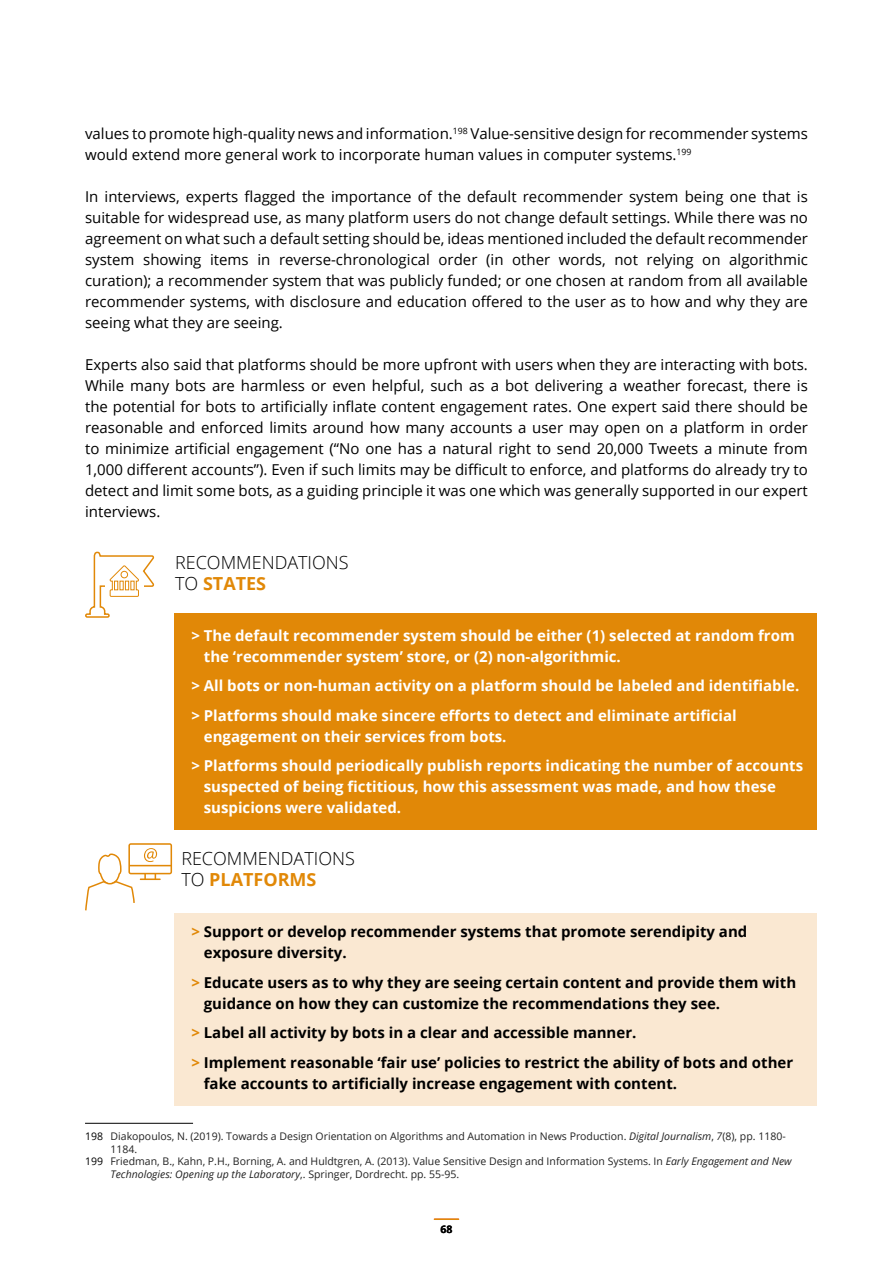
<style>
.page{position:relative;width:893px;height:1263px;background:#fff}
.page>*{position:absolute;margin:0;border:0;box-sizing:border-box;transform-origin:0 0}
.t1{font:300 18px/20.7px "Open Sans";color:#000}
.t2{font:15px/21px "Open Sans";color:#000;text-align:justify}
.t3{font:700 15px/21px "Open Sans";color:#fff}
.t4{font:700 15px/21px "Open Sans";color:#000}
.t5{font:10.5px "Open Sans";color:#222}
.t6{font:italic 10.5px "Open Sans";color:#222}
.t7{font:700 10.5px "Open Sans";color:#000}
.s1{font-weight:700;color:#e18807}
.s2{color:#e18807}
.s3{color:#000}
.s4{font-style:italic}
.s5{font-style:normal}
</style>
<div class="page">
<hr style="left:434px;top:1218px;width:24px;height:2px;background:#e18807">
<div style="left:174px;top:613px;width:642px;height:65px;background:#e18807"></div>
<div style="left:174px;top:664px;width:642px;height:43px;background:#e18807"></div>
<div style="left:174px;top:693px;width:642px;height:65px;background:#e18807"></div>
<div style="left:174px;top:744px;width:642px;height:85px;background:#e18807"></div>
<div style="left:174px;top:913px;width:642px;height:61px;background:#fae8d2"></div>
<div style="left:174px;top:963px;width:642px;height:62px;background:#fae8d2"></div>
<div style="left:174px;top:1014px;width:642px;height:40px;background:#fae8d2"></div>
<div style="left:174px;top:1043px;width:642px;height:63px;background:#fae8d2"></div>
<svg style="left:85px;top:551px;width:70px;height:67px"></svg>
<hr style="left:85px;top:1123px;width:108px;height:1px;background:#000">
<svg style="left:85px;top:843px;width:87px;height:68px"></svg>
<p class="t2" style="left:85px;top:123px;width:724px">values to promote high-quality news and information.<sup>198</sup> Value-sensitive design for recommender systems would extend more general work to incorporate human values in computer systems.<sup>199</sup></p>
<p class="t2" style="left:85px;top:186px;width:724px">In interviews, experts flagged the importance of the default recommender system being one that is suitable for widespread use, as many platform users do not change default settings. While there was no agreement on what such a default setting should be, ideas mentioned included the default recommender system showing items in reverse-chronological order (in other words, not relying on algorithmic curation); a recommender system that was publicly funded; or one chosen at random from all available recommender systems, with disclosure and education offered to the user as to how and why they are seeing what they are seeing.</p>
<p class="t2" style="left:85px;top:354px;width:724px">Experts also said that platforms should be more upfront with users when they are interacting with bots.<br>While many bots are harmless or even helpful, such as a bot delivering a weather forecast, there is the potential for bots to artificially inflate content engagement rates. One expert said there should be reasonable and enforced limits around how many accounts a user may open on a platform in order to minimize artificial engagement (“No one has a natural right to send 20,000 Tweets a minute from 1,000 different accounts”). Even if such limits may be difficult to enforce, and platforms do already try to detect and limit some bots, as a guiding principle it was one which was generally supported in our expert interviews.</p>
<p class="t1" style="left:175px;top:552px;width:175px">RECOMMENDATIONS<br>TO <span class="s1">STATES</span></p>
<p class="t3" style="left:204px;top:624px;width:592px;text-indent:-12px">&gt; The default recommender system should be either (1) selected at random from the ‘recommender system’ store, or (2) non-algorithmic.</p>
<p class="t3" style="left:191px;top:670px;width:610px;line-height:29.5px">&gt; All bots or non-human activity on a platform should be labeled and identifiable. &gt; Platforms should make sincere efforts to detect and eliminate artificial</p>
<p class="t3" style="left:191px;top:721px;width:613px;line-height:29.5px;text-indent:12px">engagement on their services from bots.<br>&gt; Platforms should periodically publish reports indicating the number of accounts</p>
<p class="t3" style="left:204px;top:776px;width:574px">suspected of being fictitious, how this assessment was made, and how these suspicions were validated.</p>
<p class="t1" style="left:181px;top:848px;width:175px">RECOMMENDATIONS<br>TO <span class="s1">PLATFORMS</span></p>
<p class="t4" style="left:204px;top:921px;width:545px;text-indent:-12px"><span class="s2">&gt;</span> Support or develop recommender systems that promote serendipity and exposure diversity.</p>
<p class="t4" style="left:204px;top:971px;width:594px;text-indent:-12px"><span class="s2">&gt;</span> Educate users as to why they are seeing certain content and provide them with guidance on how they can customize the recommendations they see.</p>
<p class="t4" style="left:191px;top:1017px;width:603px;line-height:29.5px"><span class="s2">&gt;</span> Label all activity by bots in a clear and accessible manner.<br><span class="s2">&gt;</span> Implement reasonable ‘fair use’ policies to restrict the ability of bots and other</p>
<p class="t4" style="left:204px;top:1072px;width:475px">fake accounts to artificially increase engagement with content.</p>
<p class="t5" style="left:85px;top:1129px;width:702px"><span class="s3">198</span> Diakopoulos, N. (2019). Towards a Design Orientation on Algorithms and Automation in News Production. <span class="s4">Digital Journalism</span>, <span class="s4">7</span>(8), pp. 1180-</p>
<p class="t5" style="left:111px;top:1142px;width:28px">1184.</p>
<p class="t5" style="left:85px;top:1154px;width:708px"><span class="s3">199</span> Friedman, B., Kahn, P.H., Borning, A. and Huldtgren, A. (2013). Value Sensitive Design and Information Systems. In <span class="s4">Early Engagement and New</span></p>
<p class="t6" style="left:111px;top:1167px;width:350px">Technologies: Opening up the Laboratory<span class="s5">,. Springer, Dordrecht. pp. 55-95.</span></p>
<p class="t7" style="left:440px;top:1221px;width:13px">68</p>
</div>
